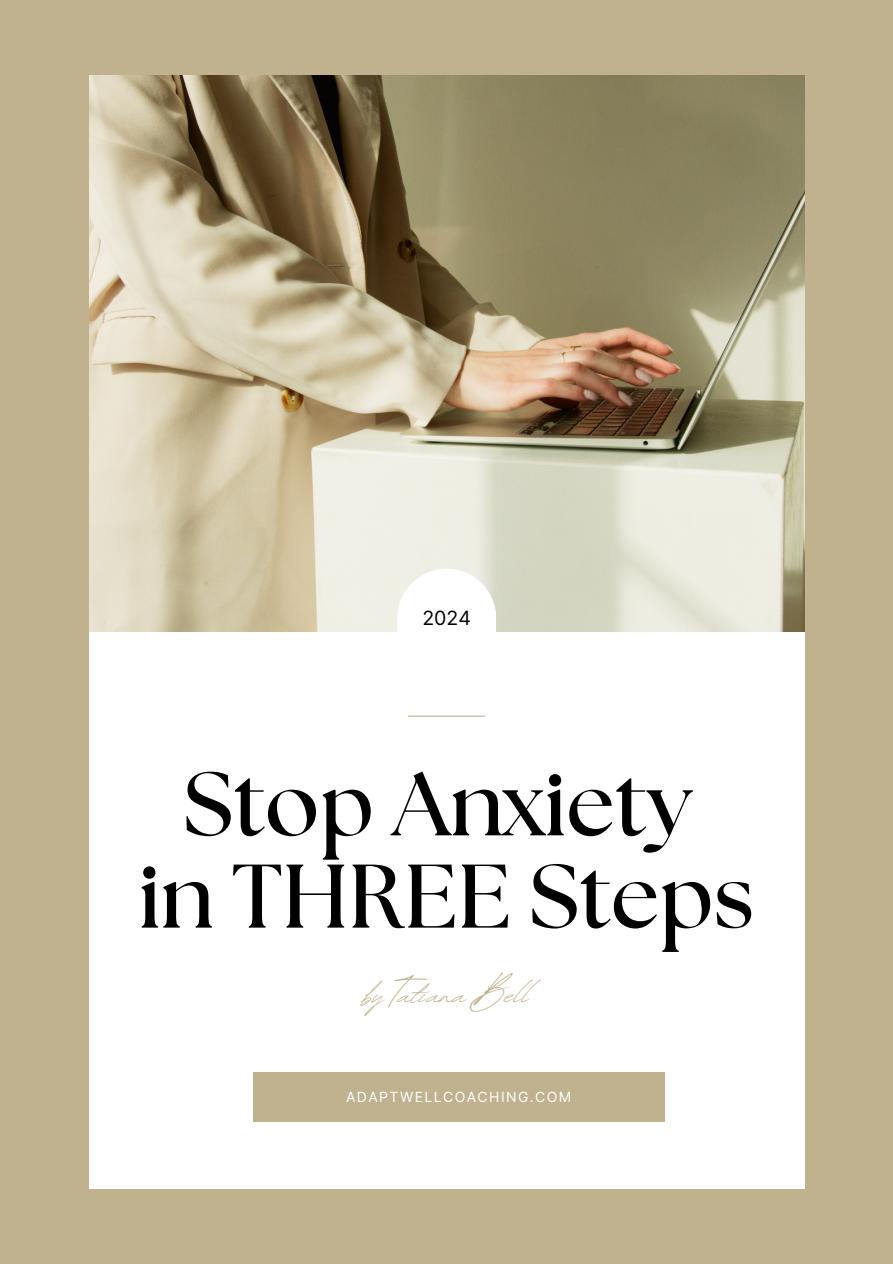
<style>
.page{position:relative;width:893px;height:1264px;background:#fff}
.page>*{position:absolute;margin:0;border:0;box-sizing:border-box;transform-origin:0 0}
.t1{font:700 90px/92.2px "The Seasons";color:#000;text-align:center}
.t2{font:45px "Revive 80 Signature";color:#c1b28f}
.t3{font:19.65px "Inter";color:#000}
.t4{font:13.95px "Inter";letter-spacing:.1em;color:#fff}
</style>
<div class="page">
<div style="left:0;top:0;width:892px;height:1263px;background:#c1b28f"></div>
<div style="left:89px;top:546px;width:715px;height:642px;background:#fff"></div>
<hr style="left:408px;top:715px;width:77px;height:1px;background:#c1b28f">
<div style="left:253px;top:1072px;width:411px;height:49px;background:#c1b28f"></div>
<img style="left:89px;top:76px;width:715px;height:556px">
<svg style="left:397px;top:568px;width:99px;height:64px"></svg>
<h1 class="t3" style="left:422px;top:606px;width:50px">2024</h1>
<h3 class="t1" style="left:139px;top:762px;width:616px">Stop Anxiety<br>in THREE Steps</h3>
<p class="t2" style="left:364px;top:960px;width:167px">by Tatiana Bell</p>
<h2 class="t4" style="left:346px;top:1088px;width:227px">ADAPTWELLCOACHING.COM</h2>
</div>
